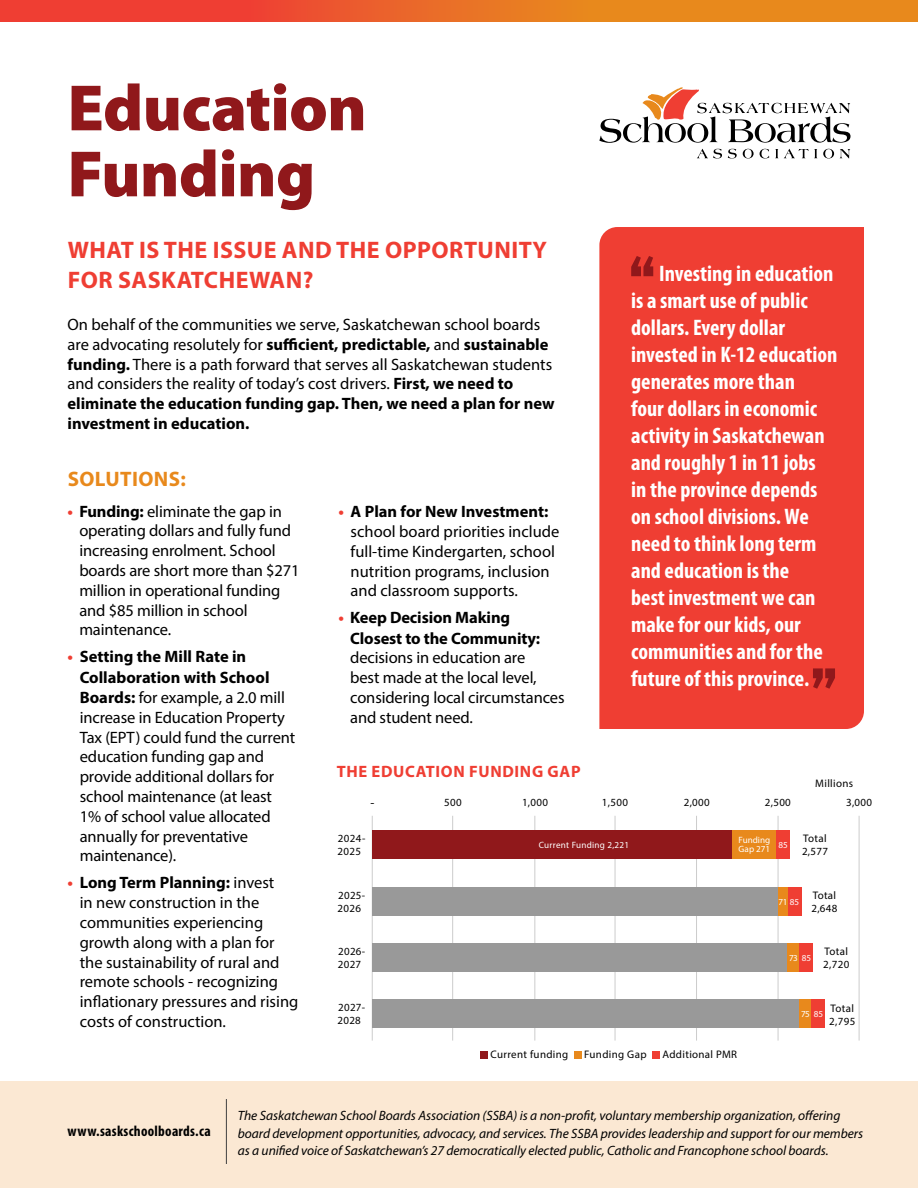
<style>
.page{position:relative;width:918px;height:1188px;background:#fff}
.page>*{position:absolute;margin:0;border:0;box-sizing:border-box;transform-origin:0 0}
.t1{font:900 66px/66px "Myriad Pro";letter-spacing:-.01em;color:#90181b}
.t2{font:700 24px/30px "Myriad Pro";letter-spacing:.02em;color:#ef3e33}
.t3{font:700 condensed 22.5px/27px "Myriad Pro";color:#fff}
.t4{font:700 21px "Myriad Pro";letter-spacing:.02em;color:#e8891c}
.t5{font:16.5px/19.8px "Myriad Pro";letter-spacing:-.01em;color:#000}
.t6{font:700 16.5px/20.2px "Myriad Pro";letter-spacing:-.01em;color:#000}
.t7{font:700 16.5px "Myriad Pro";letter-spacing:.04em;color:#ef3e33}
.t8{font:700 condensed 15px "Myriad Pro";letter-spacing:.02em;color:#000}
.t9{font:italic 13.5px/17.2px "Myriad Pro";letter-spacing:-.005em;color:#000}
.t10{font:12.75px "Myriad Pro";color:#000}
.t11{font:10.95px/12.8px "Myriad Pro";letter-spacing:.03em;color:#000}
.t12{font:9.15px/9.1px "Myriad Pro";color:#fff}
.t13{font:9.15px "Myriad Pro";letter-spacing:.03em;color:#fff}
.s1{font-weight:700}
.s2{font-weight:700;color:#ef3e33}
.s3{color:#ef3e33}
</style>
<div class="page">
<div style="left:0;top:1081px;width:918px;height:107px;background:#fbe8d3"></div>
<svg style="left:0;top:0;width:918px;height:21px"></svg>
<hr style="left:226px;top:1099px;width:1px;height:65px;background:#404040">
<svg style="left:697px;top:149px;width:25px;height:10px"></svg>
<svg style="left:728px;top:149px;width:9px;height:10px"></svg>
<svg style="left:743px;top:149px;width:11px;height:10px"></svg>
<svg style="left:760px;top:149px;width:9px;height:10px"></svg>
<svg style="left:775px;top:149px;width:42px;height:9px"></svg>
<svg style="left:823px;top:149px;width:11px;height:10px"></svg>
<svg style="left:840px;top:149px;width:10px;height:10px"></svg>
<svg style="left:599px;top:87px;width:251px;height:56px"></svg>
<hr style="left:372px;top:816px;width:1px;height:225px;background:#ccc">
<hr style="left:452px;top:816px;width:1px;height:225px;background:#ccc">
<hr style="left:535px;top:816px;width:1px;height:225px;background:#ccc">
<hr style="left:615px;top:816px;width:1px;height:225px;background:#ccc">
<hr style="left:696px;top:816px;width:1px;height:225px;background:#ccc">
<hr style="left:778px;top:816px;width:1px;height:225px;background:#ccc">
<hr style="left:859px;top:816px;width:1px;height:225px;background:#ccc">
<div style="left:372px;top:887px;width:406px;height:29px;background:#999"></div>
<div style="left:372px;top:830px;width:360px;height:29px;background:#90181b"></div>
<div style="left:372px;top:943px;width:415px;height:29px;background:#999"></div>
<div style="left:372px;top:1000px;width:428px;height:28px;background:#999"></div>
<div style="left:778px;top:887px;width:10px;height:29px;background:#e8891c"></div>
<div style="left:732px;top:830px;width:44px;height:29px;background:#e8891c"></div>
<div style="left:787px;top:943px;width:13px;height:29px;background:#e8891c"></div>
<div style="left:800px;top:1000px;width:12px;height:28px;background:#e8891c"></div>
<div style="left:788px;top:887px;width:13px;height:29px;background:#ef3e33"></div>
<div style="left:776px;top:830px;width:14px;height:29px;background:#ef3e33"></div>
<div style="left:800px;top:943px;width:13px;height:29px;background:#ef3e33"></div>
<div style="left:812px;top:1000px;width:13px;height:28px;background:#ef3e33"></div>
<div style="left:480px;top:1051px;width:8px;height:7px;background:#90181b"></div>
<div style="left:574px;top:1051px;width:7px;height:7px;background:#e8891c"></div>
<div style="left:652px;top:1051px;width:8px;height:7px;background:#ef3e33"></div>
<div style="left:599px;top:227px;width:265px;height:502px;background:#ef3e33"></div>
<svg style="left:631px;top:256px;width:22px;height:20px"></svg>
<svg style="left:813px;top:668px;width:22px;height:21px"></svg>
<h1 class="t1" style="left:68px;top:72px;width:301px">Education<br>Funding</h1>
<h2 class="t2" style="left:68px;top:234px;width:481px">WHAT IS THE ISSUE AND THE OPPORTUNITY<br>FOR SASKATCHEWAN?</h2>
<p class="t3" style="left:631px;top:259px;width:208px;text-indent:28px">Investing in education is a smart use of public dollars. Every dollar invested in K-12 education generates more than<br>four dollars in economic activity in Saskatchewan and roughly 1 in 11 jobs<br>in the province depends on school divisions. We need to think long term and education is the<br>best investment we can make for our kids, our communities and for the future of this province.</p>
<p class="t5" style="left:68px;top:314px;width:489px">On behalf of the communities we serve, Saskatchewan school boards are advocating resolutely for <span class="s1">sufficient, predictable,</span> and <span class="s1">sustainable funding.</span> There is a path forward that serves all Saskatchewan students and considers the reality of today’s cost drivers. <span class="s1">First, we need to eliminate the education funding gap. Then, we need a plan for new investment in education.</span></p>
<p class="t4" style="left:68px;top:465px;width:120px">SOLUTIONS:</p>
<p class="t5" style="left:79px;top:501px;width:222px;text-indent:-12px"><span class="s2">•</span> <span class="s1">Funding:</span> eliminate the gap in operating dollars and fully fund increasing enrolment. School boards are short more than $271 million in operational funding and $85 million in school maintenance.</p>
<p class="t5" style="left:80px;top:647px;width:217px;text-indent:-12px"><span class="s2">•</span> <span class="s1">Setting the Mill Rate in<br>Collaboration with School<br>Boards:</span> for example, a 2.0 mill increase in Education Property<br>Tax (EPT) could fund the current education funding gap and provide additional dollars for school maintenance (at least<br>1% of school value allocated annually for preventative maintenance).</p>
<p class="t5" style="left:80px;top:873px;width:220px;text-indent:-12px"><span class="s2">•</span> <span class="s1">Long Term Planning:</span> invest<br>in new construction in the communities experiencing growth along with a plan for the sustainability of rural and remote schools - recognizing inflationary pressures and rising costs of construction.</p>
<p class="t5" style="left:351px;top:501px;width:210px;text-indent:-12px"><span class="s2">•</span> <span class="s1">A Plan for New Investment: </span>school board priorities include full-time Kindergarten, school nutrition programs, inclusion and classroom supports.</p>
<p class="t6" style="left:350px;top:607px;width:192px;text-indent:-12px"><span class="s3">•</span> Keep Decision Making<br>Closest to the Community:</p>
<p class="t5" style="left:350px;top:648px;width:216px">decisions in education are<br>best made at the local level, considering local circumstances and student need.</p>
<p class="t7" style="left:337px;top:761px;width:245px">THE EDUCATION FUNDING GAP</p>
<p class="t11" style="left:815px;top:776px;width:39px">Millions</p>
<p class="t10" style="left:371px;top:795px;width:5px">-</p>
<p class="t11" style="left:765px;top:795px;width:28px">2,500</p>
<p class="t11" style="left:522px;top:795px;width:28px">1,000</p>
<p class="t11" style="left:602px;top:795px;width:28px">1,500</p>
<p class="t11" style="left:684px;top:795px;width:28px">2,000</p>
<p class="t11" style="left:846px;top:795px;width:28px">3,000</p>
<p class="t11" style="left:444px;top:795px;width:19px">500</p>
<p class="t11" style="left:802px;top:832px;width:28px">Total<br>2,577</p>
<p class="t11" style="left:811px;top:889px;width:28px">Total<br>2,648</p>
<p class="t11" style="left:823px;top:945px;width:28px">Total<br>2,720</p>
<p class="t11" style="left:829px;top:1002px;width:28px">Total<br>2,795</p>
<p class="t11" style="left:338px;top:832px;width:29px">2024-<br>2025</p>
<p class="t11" style="left:338px;top:889px;width:29px">2025-<br>2026</p>
<p class="t11" style="left:338px;top:945px;width:29px">2026-<br>2027</p>
<p class="t11" style="left:337px;top:1001px;width:29px">2027-<br>2028</p>
<p class="t13" style="left:539px;top:839px;width:92px">Current Funding 2,221</p>
<p class="t12" style="left:739px;top:835px;width:33px">Funding<br>Gap 271</p>
<p class="t12" style="left:779px;top:840px;width:11px">85</p>
<p class="t12" style="left:779px;top:897px;width:22px">71 85</p>
<p class="t12" style="left:789px;top:953px;width:23px">73 85</p>
<p class="t12" style="left:801px;top:1010px;width:23px">75 85</p>
<p class="t8" style="left:68px;top:1122px;width:145px">www.saskschoolboards.ca</p>
<p class="t11" style="left:491px;top:1048px;width:79px">Current funding</p>
<p class="t11" style="left:584px;top:1048px;width:64px">Funding Gap</p>
<p class="t11" style="left:663px;top:1048px;width:76px">Additional PMR</p>
<p class="t9" style="left:238px;top:1107px;width:627px">The Saskatchewan School Boards Association (SSBA) is a non-profit, voluntary membership organization, offering board development opportunities, advocacy, and services. The SSBA provides leadership and support for our members as a unified voice of Saskatchewan’s 27 democratically elected public, Catholic and Francophone school boards.</p>
</div>
